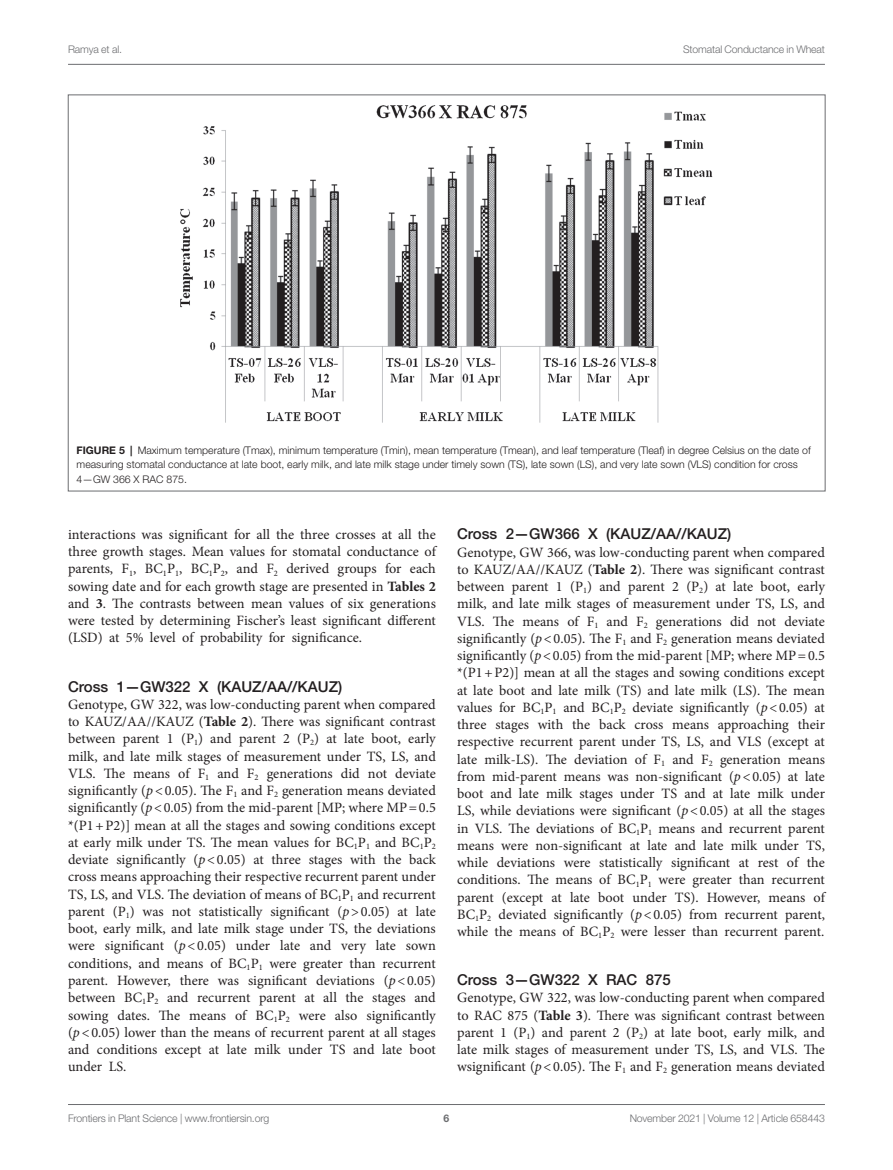
<style>
.page{position:relative;width:893px;height:1170px;background:#fff}
.page>*{position:absolute;margin:0;border:0;box-sizing:border-box;transform-origin:0 0}
.HEAD_3{font:500 15px "Helvetica Neue LT Std";color:#231f20}
.TEXT_FLUSH{font:14.25px/17.2px "Minion Pro";color:#231f20;text-align:justify}
.FIG_LEG{font:300 10.5px/14.2px "Helvetica Neue LT Std";color:#231f20}
.t1{font:300 10.5px "Helvetica Neue LT Std";letter-spacing:-.015em;color:#6c6d70}
.t2{font:700 10.5px "Helvetica Neue LT Std";color:#6c6d70}
.s1{font-weight:700}
.s2{font-style:italic}
</style>
<div class="page">
<hr style="left:68px;top:64px;width:757px;height:1px;background:#6c6d70">
<hr style="left:68px;top:1104px;width:757px;height:1px;background:#6c6d70">
<img style="left:180px;top:105px;width:533px;height:318px">
<p class="t1" style="left:68px;top:42px;width:56px">Ramya et al.</p>
<p class="t1" style="left:683px;top:42px;width:143px">Stomatal Conductance in Wheat</p>
<p class="FIG_LEG" style="left:77px;top:443px;width:736px"><span class="s1">FIGURE 5 |</span> Maximum temperature (Tmax), minimum temperature (Tmin), mean temperature (Tmean), and leaf temperature (Tleaf) in degree Celsius on the date of measuring stomatal conductance at late boot, early milk, and late milk stage under timely sown (TS), late sown (LS), and very late sown (VLS) condition for cross<br>4—GW 366 X RAC 875.</p>
<p class="TEXT_FLUSH" style="left:68px;top:525px;width:369px">interactions was significant for all the three crosses at all the three growth stages. Mean values for stomatal conductance of parents, F<sub>1</sub>, BC<sub>1</sub>P<sub>1</sub>, BC<sub>1</sub>P<sub>2</sub>, and F<sub>2</sub> derived groups for each sowing date and for each growth stage are presented in <span class="s1">Tables 2 </span>and <span class="s1">3</span>. The contrasts between mean values of six generations were tested by determining Fischer’s least significant different (LSD) at 5% level of probability for significance.</p>
<p class="HEAD_3" style="left:68px;top:677px;width:276px">Cross 1—GW322 X (KAUZ/AA//KAUZ)</p>
<p class="TEXT_FLUSH" style="left:68px;top:695px;width:369px">Genotype, GW 322, was low-conducting parent when compared to KAUZ/AA//KAUZ (<span class="s1">Table 2</span>). There was significant contrast between parent 1 (P<sub>1</sub>) and parent 2 (P<sub>2</sub>) at late boot, early milk, and late milk stages of measurement under TS, LS, and VLS. The means of F<sub>1</sub> and F<sub>2</sub> generations did not deviate significantly (<span class="s2">p</span>&lt;0.05). The F<sub>1</sub> and F<sub>2</sub> generation means deviated significantly (<span class="s2">p</span>&lt;0.05) from the mid-parent [MP; where MP=0.5 *(P1+P2)] mean at all the stages and sowing conditions except at early milk under TS. The mean values for BC<sub>1</sub>P<sub>1</sub> and BC<sub>1</sub>P<sub>2 </sub>deviate significantly (<span class="s2">p</span>&lt;0.05) at three stages with the back cross means approaching their respective recurrent parent under TS, LS, and VLS. The deviation of means of BC<sub>1</sub>P<sub>1</sub> and recurrent parent (P<sub>1</sub>) was not statistically significant (<span class="s2">p</span>&gt;0.05) at late boot, early milk, and late milk stage under TS, the deviations were significant (<span class="s2">p</span>&lt;0.05) under late and very late sown conditions, and means of BC<sub>1</sub>P<sub>1</sub> were greater than recurrent parent. However, there was significant deviations (<span class="s2">p</span>&lt;0.05) between BC<sub>1</sub>P<sub>2</sub> and recurrent parent at all the stages and sowing dates. The means of BC<sub>1</sub>P<sub>2</sub> were also significantly (<span class="s2">p</span>&lt;0.05) lower than the means of recurrent parent at all stages and conditions except at late milk under TS and late boot under LS.</p>
<p class="HEAD_3" style="left:457px;top:525px;width:276px">Cross 2—GW366 X (KAUZ/AA//KAUZ)</p>
<p class="TEXT_FLUSH" style="left:457px;top:543px;width:369px">Genotype, GW 366, was low-conducting parent when compared to KAUZ/AA//KAUZ (<span class="s1">Table 2</span>). There was significant contrast between parent 1 (P<sub>1</sub>) and parent 2 (P<sub>2</sub>) at late boot, early milk, and late milk stages of measurement under TS, LS, and VLS. The means of F<sub>1</sub> and F<sub>2</sub> generations did not deviate significantly (<span class="s2">p</span>&lt;0.05). The F<sub>1</sub> and F<sub>2</sub> generation means deviated significantly (<span class="s2">p</span>&lt;0.05) from the mid-parent [MP; where MP=0.5 *(P1+P2)] mean at all the stages and sowing conditions except at late boot and late milk (TS) and late milk (LS). The mean values for BC<sub>1</sub>P<sub>1</sub> and BC<sub>1</sub>P<sub>2</sub> deviate significantly (<span class="s2">p</span>&lt;0.05) at three stages with the back cross means approaching their respective recurrent parent under TS, LS, and VLS (except at late milk-LS). The deviation of F<sub>1</sub> and F<sub>2</sub> generation means from mid-parent means was non-significant (<span class="s2">p</span>&lt;0.05) at late boot and late milk stages under TS and at late milk under LS, while deviations were significant (<span class="s2">p</span>&lt;0.05) at all the stages in VLS. The deviations of BC<sub>1</sub>P<sub>1</sub> means and recurrent parent means were non-significant at late and late milk under TS, while deviations were statistically significant at rest of the conditions. The means of BC<sub>1</sub>P<sub>1</sub> were greater than recurrent parent (except at late boot under TS). However, means of BC<sub>1</sub>P<sub>2</sub> deviated significantly (<span class="s2">p</span>&lt;0.05) from recurrent parent, while the means of BC<sub>1</sub>P<sub>2</sub> were lesser than recurrent parent.</p>
<p class="HEAD_3" style="left:457px;top:970px;width:215px">Cross 3—GW322 X RAC 875</p>
<p class="TEXT_FLUSH" style="left:457px;top:989px;width:369px">Genotype, GW 322, was low-conducting parent when compared to RAC 875 (<span class="s1">Table 3</span>). There was significant contrast between parent 1 (P<sub>1</sub>) and parent 2 (P<sub>2</sub>) at late boot, early milk, and late milk stages of measurement under TS, LS, and VLS. The wsignificant (<span class="s2">p</span>&lt;0.05). The F<sub>1</sub> and F<sub>2</sub> generation means deviated</p>
<p class="t1" style="left:68px;top:1111px;width:203px">Frontiers in Plant Science | www.frontiersin.org</p>
<p class="t2" style="left:444px;top:1111px;width:7px">6</p>
<p class="t1" style="left:630px;top:1111px;width:197px">November 2021 | Volume 12 | Article 658443</p>
</div>
